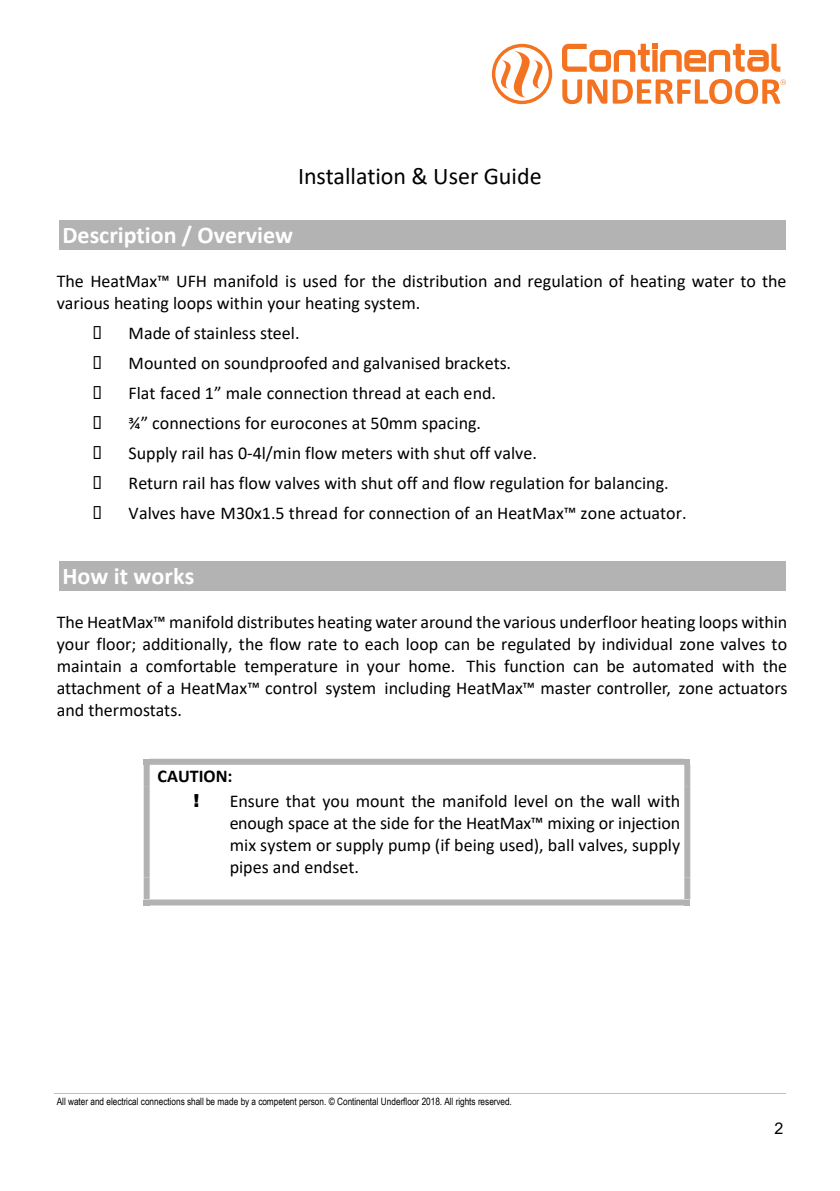
<style>
.page{position:relative;width:840px;height:1191px;background:#fff}
.page>*{position:absolute;margin:0;border:0;box-sizing:border-box;transform-origin:0 0}
.t1{font:700 24px "Calibri";color:#fff}
.t2{font:24px "Calibri";color:#000}
.t3{font:18px/22px "Calibri";color:#000}
.t4{font:700 18px "Calibri";color:#000}
.t5{font:900 18px "Arial";color:#000}
.t6{font:16px "Arial";color:#000}
.t7{font:10px "Arial Narrow";color:#000}
</style>
<div class="page">
<hr style="left:54px;top:1093px;width:731px;height:1px;background:#c0c0c0">
<svg style="left:562px;top:79px;width:19px;height:25px"></svg>
<svg style="left:562px;top:44px;width:218px;height:28px"></svg>
<svg style="left:491px;top:44px;width:61px;height:60px"></svg>
<svg style="left:587px;top:79px;width:198px;height:25px"></svg>
<div style="left:60px;top:220px;width:725px;height:30px;background:#b3b3b3"></div>
<div style="left:60px;top:561px;width:725px;height:30px;background:#b3b3b3"></div>
<svg style="left:144px;top:759px;width:6px;height:5px"></svg>
<div style="left:150px;top:758px;width:534px;height:6px;background:#b2b2b2"></div>
<svg style="left:684px;top:759px;width:6px;height:5px"></svg>
<div style="left:144px;top:764px;width:6px;height:23px;background:#b2b2b2"></div>
<div style="left:684px;top:764px;width:6px;height:23px;background:#b2b2b2"></div>
<div style="left:144px;top:787px;width:6px;height:90px;background:#b2b2b2"></div>
<div style="left:684px;top:787px;width:6px;height:90px;background:#b2b2b2"></div>
<div style="left:144px;top:877px;width:6px;height:22px;background:#b2b2b2"></div>
<svg style="left:144px;top:899px;width:6px;height:6px"></svg>
<div style="left:150px;top:899px;width:534px;height:6px;background:#b2b2b2"></div>
<div style="left:684px;top:877px;width:6px;height:22px;background:#b2b2b2"></div>
<svg style="left:684px;top:899px;width:6px;height:6px"></svg>
<h1 class="t2" style="left:298px;top:166px;width:245px">Installation &amp; User Guide</h1>
<h1 class="t1" style="left:62px;top:225px;width:232px">Description / Overview</h1>
<p class="t3" style="left:57px;top:271px;width:730px">The HeatMax™ UFH manifold is used for the distribution and regulation of heating water to the various heating loops within your heating system.</p>
<p class="t3" style="left:128px;top:319px;width:559px;line-height:30px">Made of stainless steel.<br>Mounted on soundproofed and galvanised brackets.<br>Flat faced 1” male connection thread at each end.<br>¾” connections for eurocones at 50mm spacing.<br>Supply rail has 0-4l/min flow meters with shut off valve.<br>Return rail has flow valves with shut off and flow regulation for balancing.<br>Valves have M30x1.5 thread for connection of an HeatMax™ zone actuator.</p>
<h1 class="t1" style="left:62px;top:566px;width:133px">How it works</h1>
<p class="t3" style="left:57px;top:612px;width:731px;text-align:justify">The HeatMax™ manifold distributes heating water around the various underfloor heating loops within your floor; additionally, the flow rate to each loop can be regulated by individual zone valves to maintain a comfortable temperature in your home. This function can be automated with the attachment of a HeatMax™ control system including HeatMax™ master controller, zone actuators and thermostats.</p>
<p class="t4" style="left:157px;top:768px;width:76px">CAUTION:</p>
<p class="t5" style="left:193px;top:793px;width:7px">!</p>
<p class="t3" style="left:229px;top:791px;width:452px;text-align:justify">Ensure that you mount the manifold level on the wall with enough space at the side for the HeatMax™ mixing or injection mix system or supply pump (if being used), ball valves, supply pipes and endset.</p>
<p class="t7" style="left:57px;top:1098px;width:456px">All water and electrical connections shall be made by a competent person. © Continental Underfloor 2018. All rights reserved.</p>
<p class="t6" style="left:773px;top:1122px;width:10px">2</p>
</div>
